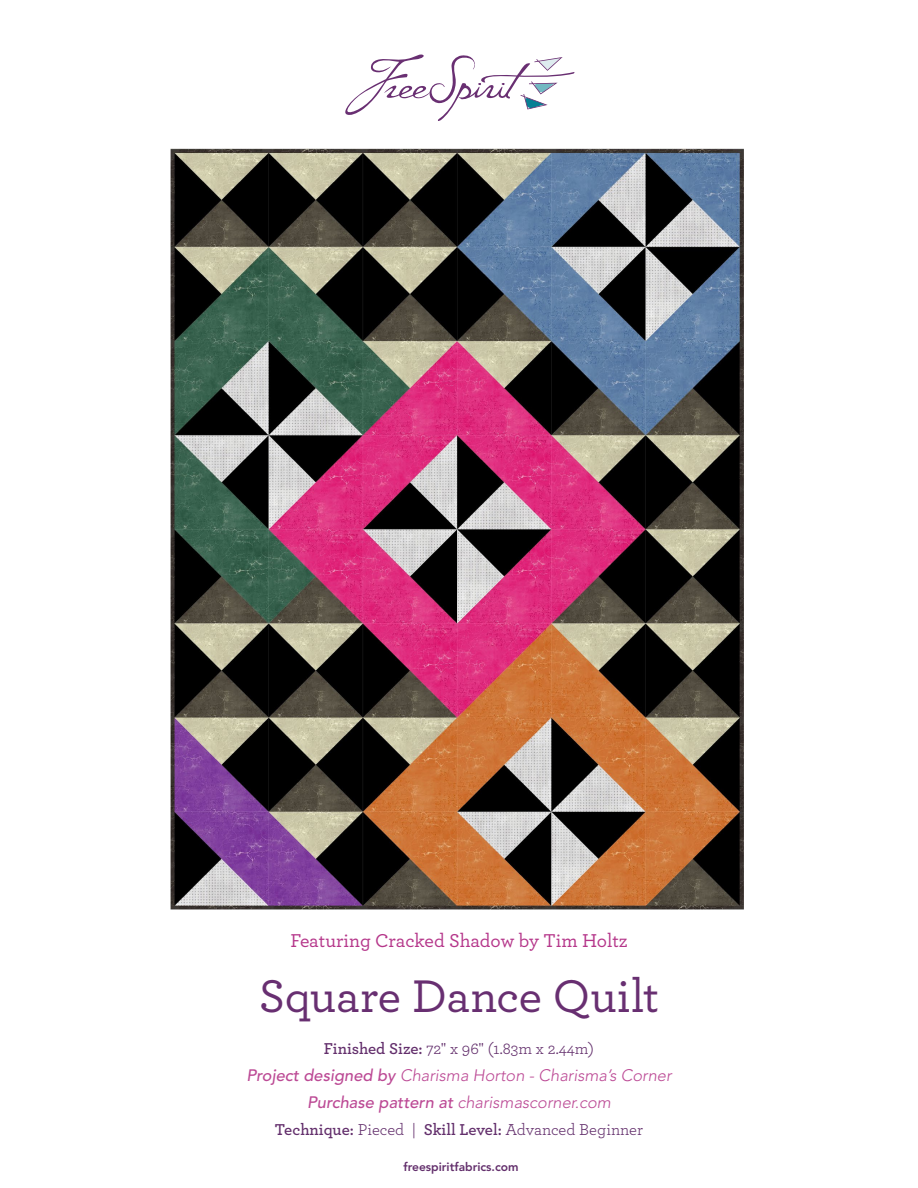
<style>
.page{position:relative;width:918px;height:1188px;background:#fff}
.page>*{position:absolute;margin:0;border:0;box-sizing:border-box;transform-origin:0 0}
.Pattern_Name{font:500 48px "Archer";letter-spacing:-.005em;color:#682f71}
.Featuring_Hot_pink_c{font:500 19.5px "Archer";letter-spacing:-.005em;color:#b5368a}
.Tech_Edited_by{font:italic 300 16.5px "Avenir LT Std";color:#bc4a95}
.CHART_headers{font:16.5px "Archer";color:#632f6c}
.t1{font:800 12px "Avenir LT Std";color:#632f6c}
.s1{font-weight:600}
.s2{font-weight:500}
</style>
<div class="page">
<svg style="left:345px;top:54px;width:230px;height:67px"></svg>
<img style="left:171px;top:148px;width:573px;height:762px">
<p class="Featuring_Hot_pink_c" style="left:290px;top:927px;width:339px">Featuring Cracked Shadow by Tim Holtz</p>
<p class="Pattern_Name" style="left:259px;top:962px;width:402px">Square Dance Quilt</p>
<p class="CHART_headers" style="left:324px;top:1037px;width:272px"><span class="s1">Finished Size:</span> 72" x 96" (1.83m x 2.44m)</p>
<p class="Tech_Edited_by" style="left:246px;top:1065px;width:427px"><span class="s2">Project designed by</span> Charisma Horton - Charisma’s Corner</p>
<p class="Tech_Edited_by" style="left:307px;top:1092px;width:305px"><span class="s2">Purchase pattern at</span> charismascorner.com</p>
<p class="CHART_headers" style="left:275px;top:1118px;width:370px"><span class="s1">Technique:</span> Pieced | <span class="s1">Skill Level:</span> Advanced Beginner</p>
<p class="t1" style="left:404px;top:1160px;width:117px">freespiritfabrics.com</p>
</div>
